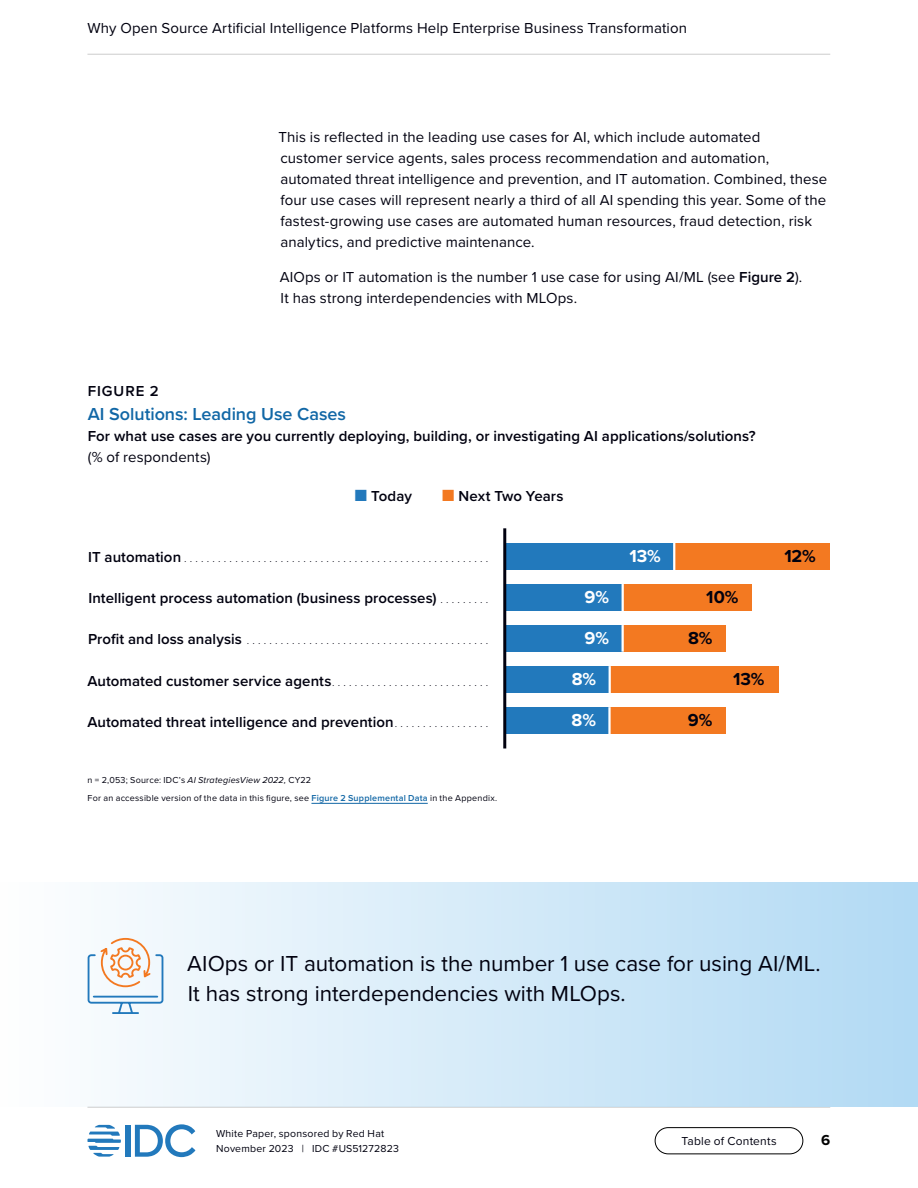
<style>
.page{position:relative;width:918px;height:1188px;background:#fff}
.page>*{position:absolute;margin:0;border:0;box-sizing:border-box;transform-origin:0 0}
.P___Callout_size_1__black{font:22.5px/30px "Proxima Nova";color:#01010f}
.Figure___Heading{font:600 18px "Proxima Nova";color:#1167a6}
.Figure_-_Value_right_align__black{font:700 18px "Proxima Nova";color:#01010f}
.Figure_-_Value_right_align__white{font:700 18px "Proxima Nova";color:#fff}
.Figure___Data_reference{font:15px/21px "Proxima Nova";letter-spacing:.005em;color:#01010f}
.Figure___Label_left_align{font:600 15px "Proxima Nova";letter-spacing:.005em;color:#01010f}
.Figure___Survey_question{font:600 15px "Proxima Nova";letter-spacing:.005em;color:#01010f}
.Figure___Key_centered{font:600 15px "Proxima Nova";letter-spacing:.005em;color:#01010f}
.Figure___Identifier{font:600 15px "Proxima Nova";letter-spacing:.06em;color:#01010f}
.t1{font:700 15px "Proxima Nova";color:#000}
.t2{font:12px "Proxima Nova";letter-spacing:.015em;color:#01010f}
.t3{font:10.5px/15px "Proxima Nova";letter-spacing:.02em;color:#01010f}
.Figure___Supplemental_data_note{font:9px "Proxima Nova";letter-spacing:.025em;color:#01010f}
.Figure_-_Notes_and_sources{font:9px "Proxima Nova";letter-spacing:.025em;color:#01010f}
.Figure___Label_left_align-2{font:600 7.5px "Proxima Nova";color:#01010f}
.s1{font-weight:600}
.s2{font-weight:400;font-size:19.5px;color:#2279bc}
.s3{font-weight:400;font-size:19.5px;color:#f37921}
.s4{font-size:7.5px}
.s5{font-size:15px}
.s6{font-style:italic}
.s7{font-weight:600;color:#1167a6}
</style>
<div class="page">
<div style="left:126px;top:1125px;width:5px;height:32px;background:#2279bc"></div>
<svg style="left:135px;top:1124px;width:60px;height:33px"></svg>
<svg style="left:87px;top:1125px;width:34px;height:32px"></svg>
<div style="left:655px;top:1127px;width:148px;height:27px;border:1px solid #000;border-radius:13px"></div>
<hr style="left:87px;top:54px;width:743px;height:1px;background:#ccc">
<hr style="left:87px;top:1107px;width:743px;height:1px;background:#ccc">
<hr style="left:311px;top:803px;width:117px;height:1px;background:#1167a6">
<div style="left:674px;top:543px;width:155px;height:27px;background:#f37921"></div>
<div style="left:506px;top:543px;width:168px;height:27px;background:#2279bc"></div>
<hr style="left:673px;top:543px;width:2px;height:27px;background:#fff">
<div style="left:623px;top:584px;width:129px;height:27px;background:#f37921"></div>
<div style="left:506px;top:584px;width:117px;height:27px;background:#2279bc"></div>
<hr style="left:622px;top:584px;width:2px;height:27px;background:#fff">
<div style="left:623px;top:625px;width:103px;height:27px;background:#f37921"></div>
<div style="left:506px;top:625px;width:117px;height:27px;background:#2279bc"></div>
<hr style="left:622px;top:625px;width:2px;height:27px;background:#fff">
<div style="left:506px;top:666px;width:104px;height:27px;background:#2279bc"></div>
<div style="left:610px;top:666px;width:168px;height:27px;background:#f37921"></div>
<hr style="left:609px;top:666px;width:2px;height:27px;background:#fff">
<div style="left:609px;top:707px;width:117px;height:27px;background:#f37921"></div>
<div style="left:506px;top:707px;width:104px;height:27px;background:#2279bc"></div>
<hr style="left:608px;top:707px;width:3px;height:27px;background:#fff">
<hr style="left:503px;top:528px;width:3px;height:220px;background:#01010f">
<div style="left:0;top:882px;width:918px;height:225px;background:linear-gradient(to right,#fefefe,#b2daf4)"></div>
<svg style="left:87px;top:929px;width:77px;height:86px"></svg>
<p class="Figure___Data_reference" style="left:87px;top:17px;width:601px">Why Open Source Artificial Intelligence Platforms Help Enterprise Business Transformation</p>
<p class="Figure___Data_reference" style="left:279px;top:126px;width:550px">This is reflected in the leading use cases for AI, which include automated<br>customer service agents, sales process recommendation and automation, automated threat intelligence and prevention, and IT automation. Combined, these four use cases will represent nearly a third of all AI spending this year. Some of the fastest-growing use cases are automated human resources, fraud detection, risk analytics, and predictive maintenance.</p>
<p class="Figure___Data_reference" style="left:280px;top:266px;width:524px">AIOps or IT automation is the number 1 use case for using AI/ML (see <span class="s1">Figure 2</span>).<br>It has strong interdependencies with MLOps.</p>
<p class="Figure___Identifier" style="left:88px;top:380px;width:72px">FIGURE 2</p>
<p class="Figure___Heading" style="left:88px;top:401px;width:260px">AI Solutions: Leading Use Cases</p>
<p class="Figure___Survey_question" style="left:88px;top:425px;width:669px">For what use cases are you currently deploying, building, or investigating AI applications/solutions?</p>
<p class="Figure___Data_reference" style="left:88px;top:446px;width:124px">(% of respondents)</p>
<p class="Figure___Key_centered" style="left:355px;top:485px;width:59px"><span class="s2">■</span> Today</p>
<p class="Figure___Key_centered" style="left:442px;top:485px;width:123px"><span class="s3">■</span> Next Two Years</p>
<p class="Figure___Label_left_align" style="left:88px;top:546px;width:94px">IT automation</p>
<p class="Figure___Label_left_align" style="left:88px;top:587px;width:394px">Intelligent process automation (business processes) <span class="s4">. . . . . . . .</span></p>
<p class="Figure___Label_left_align-2" style="left:88px;top:636px;width:394px"><span class="s5">Profit and loss analysis</span> . . . . . . . . . . . . . . . . . . . . . . . . . . . . . . . . . . . . . . . . . .</p>
<p class="Figure___Label_left_align" style="left:87px;top:669px;width:245px">Automated customer service agents</p>
<p class="Figure___Label_left_align" style="left:87px;top:710px;width:308px">Automated threat intelligence and prevention</p>
<p class="Figure_-_Value_right_align__white" style="left:629px;top:543px;width:33px">13%</p>
<p class="Figure_-_Value_right_align__black" style="left:784px;top:543px;width:33px">12%</p>
<p class="Figure_-_Value_right_align__white" style="left:585px;top:584px;width:26px">9%</p>
<p class="Figure_-_Value_right_align__black" style="left:706px;top:584px;width:34px">10%</p>
<p class="Figure_-_Value_right_align__white" style="left:585px;top:625px;width:26px">9%</p>
<p class="Figure_-_Value_right_align__black" style="left:688px;top:625px;width:26px">8%</p>
<p class="Figure_-_Value_right_align__white" style="left:572px;top:666px;width:26px">8%</p>
<p class="Figure_-_Value_right_align__black" style="left:733px;top:666px;width:33px">13%</p>
<p class="Figure_-_Value_right_align__white" style="left:572px;top:707px;width:26px">8%</p>
<p class="Figure_-_Value_right_align__black" style="left:688px;top:707px;width:26px">9%</p>
<p class="Figure_-_Notes_and_sources" style="left:88px;top:773px;width:225px">n = 2,053; Source: IDC’s <span class="s6">AI StrategiesView 2022,</span> CY22</p>
<p class="Figure___Supplemental_data_note" style="left:88px;top:791px;width:411px">For an accessible version of the data in this figure, see <span class="s7">Figure 2 Supplemental Data</span> in the Appendix.</p>
<p class="P___Callout_size_1__black" style="left:187px;top:948px;width:635px">AIOps or IT automation is the number 1 use case for using AI/ML.<br>It has strong interdependencies with MLOps.</p>
<p class="t3" style="left:216px;top:1126px;width:184px">White Paper, sponsored by Red Hat<br>November 2023 | IDC #US51272823</p>
<p class="t2" style="left:681px;top:1132px;width:97px">Table of Contents</p>
<p class="t1" style="left:821px;top:1129px;width:11px">6</p>
</div>
